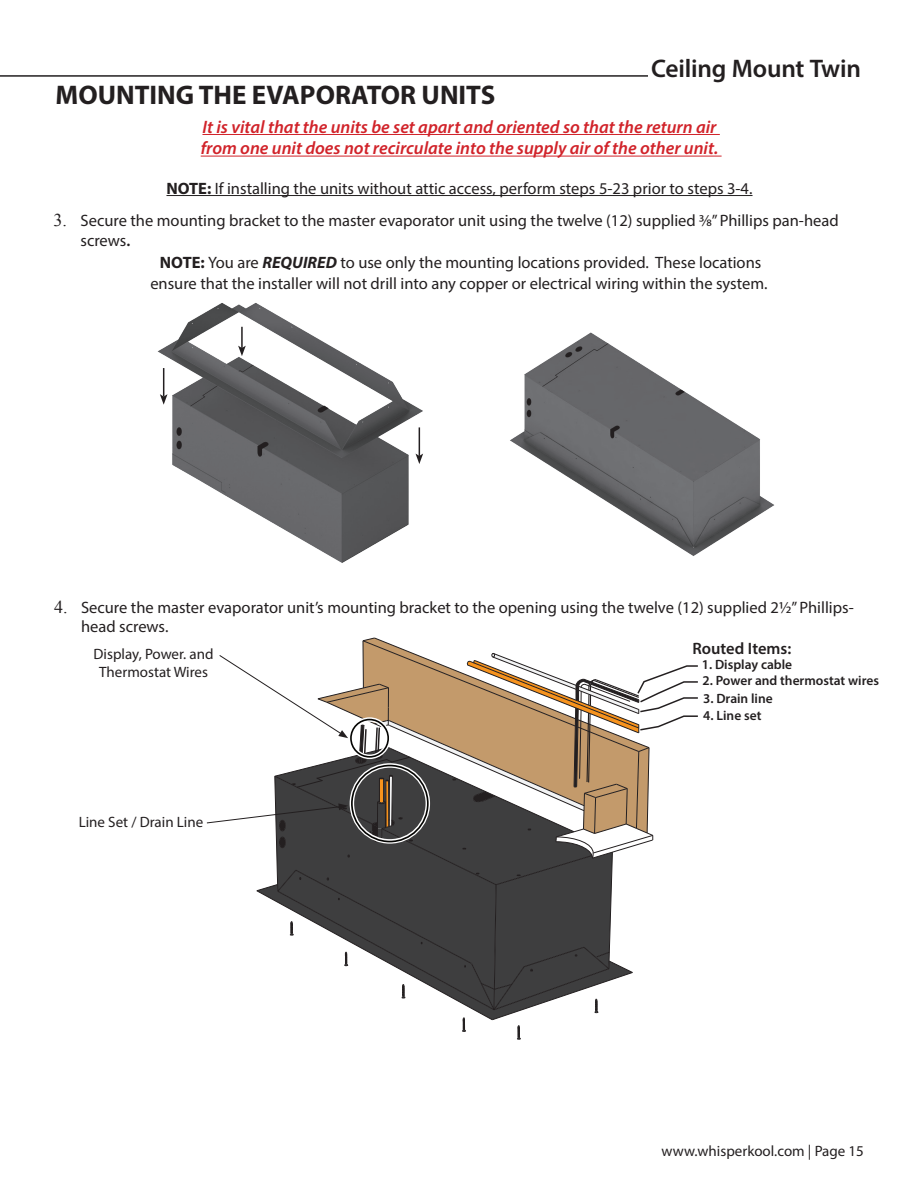
<style>
.page{position:relative;width:918px;height:1188px;background:#fff}
.page>*{position:absolute;margin:0;border:0;box-sizing:border-box;transform-origin:0 0}
.NEW_Headline{font:700 27px "Myriad Pro";color:#231f20}
.t1{font:600 25.5px "Myriad Pro";letter-spacing:-.01em;color:#231f20}
.t2{font:italic 600 18px "Myriad Pro";color:#d1232a}
.t3{font:16.5px/19.8px "Myriad Pro";color:#231f20}
.t4{font:600 16.5px "Myriad Pro";color:#231f20}
.t5{font:15px/18px "Myriad Pro";color:#231f20;text-align:center}
.t6{font:600 13.5px "Myriad Pro";color:#231f20}
.s1{font-weight:700}
.s2{font-family:"Times New Roman";font-size:18px}
.s3{font-weight:600}
.s4{font-weight:700;font-style:italic}
</style>
<div class="page">
<hr style="left:0;top:75px;width:648px;height:2px;background:#231f20">
<img style="left:510px;top:332px;width:264px;height:224px">
<img style="left:157px;top:303px;width:266px;height:260px">
<svg style="left:160px;top:368px;width:8px;height:37px"></svg>
<svg style="left:416px;top:427px;width:7px;height:37px"></svg>
<hr style="left:241px;top:327px;width:2px;height:21px;background:#231f20">
<svg style="left:238px;top:346px;width:8px;height:10px"></svg>
<hr style="left:202px;top:134px;width:518px;height:1px;background:#d1232a">
<hr style="left:201px;top:156px;width:521px;height:1px;background:#d1232a">
<hr style="left:166px;top:195px;width:587px;height:1px;background:#231f20">
<svg style="left:206px;top:638px;width:492px;height:402px"></svg>
<div style="left:349px;top:717px;width:41px;height:42px;border:4px solid #fff;border-radius:50%"></div>
<div style="left:350px;top:719px;width:39px;height:39px;border:2px solid #050503;border-radius:50%"></div>
<p class="NEW_Headline" style="left:56px;top:78px;width:441px">MOUNTING THE EVAPORATOR UNITS</p>
<h2 class="t1" style="left:651px;top:52px;width:212px">Ceiling Mount Twin</h2>
<p class="t2" style="left:202px;top:115px;width:516px">It is vital that the units be set apart and oriented so that the return air</p>
<p class="t2" style="left:201px;top:137px;width:519px">from one unit does not recirculate into the supply air of the other unit.</p>
<p class="t3" style="left:166px;top:178px;width:588px"><span class="s1">NOTE:</span> If installing the units without attic access, perform steps 5-23 prior to steps 3-4.</p>
<p class="t3" style="left:81px;top:210px;width:760px;text-indent:-27px"><span class="s2">3.</span> Secure the mounting bracket to the master evaporator unit using the twelve (12) supplied 3/8” Phillips pan-head screws<span class="s3">.</span></p>
<p class="t3" style="left:160px;top:253px;width:603px"><span class="s1">NOTE:</span> You are <span class="s4">REQUIRED</span> to use only the mounting locations provided. These locations</p>
<p class="t3" style="left:150px;top:274px;width:619px">ensure that the installer will not drill into any copper or electrical wiring within the system.</p>
<p class="t3" style="left:81px;top:597px;width:774px;text-indent:-27px"><span class="s2">4.</span> Secure the master evaporator unit’s mounting bracket to the opening using the twelve (12) supplied 21/2” Phillips&shy;head screws.</p>
<p class="t5" style="left:94px;top:645px;width:121px">Display, Power. and<br>Thermostat Wires</p>
<p class="t5" style="left:79px;top:813px;width:126px">Line Set / Drain Line</p>
<p class="t4" style="left:693px;top:638px;width:100px">Routed Items:</p>
<p class="t6" style="left:702px;top:656px;width:92px">1. Display cable</p>
<p class="t6" style="left:703px;top:672px;width:178px">2. Power and thermostat wires</p>
<p class="t6" style="left:703px;top:690px;width:71px">3. Drain line</p>
<p class="t6" style="left:703px;top:707px;width:60px">4. Line set</p>
<p class="t5" style="left:662px;top:1141px;width:204px">www.whisperkool.com | Page 15</p>
</div>
